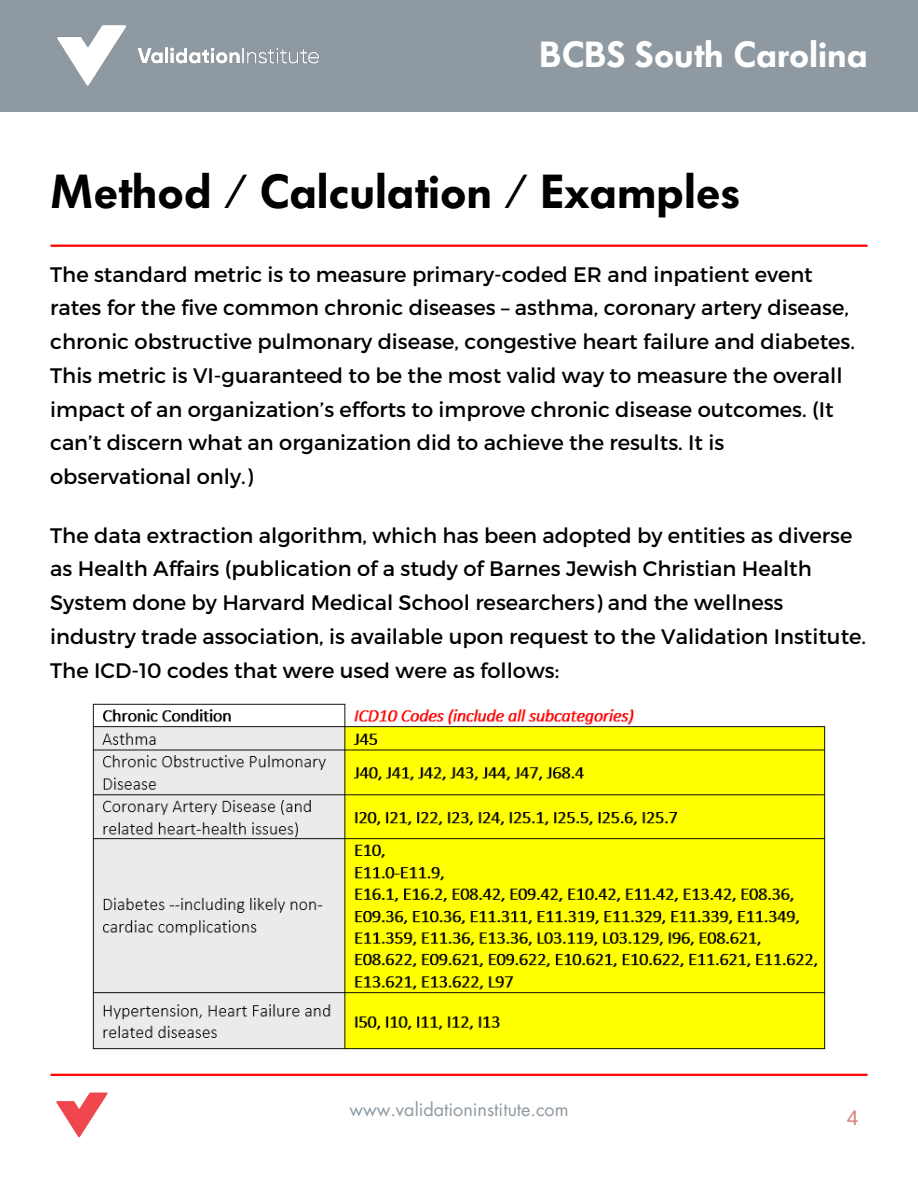
<style>
.page{position:relative;width:918px;height:1188px;background:#fff}
.page>*{position:absolute;margin:0;border:0;box-sizing:border-box;transform-origin:0 0}
.t1{font:600 47.25px "Futura BQ";color:#000}
.t2{font:600 36px "Futura BQ";color:#fff}
.t3{font:21px/33.8px "Montserrat";color:#000}
.t4{font:21px "Arimo";color:#d97f76}
.t5{font:18px "Futura LT";color:#8e99a2}
</style>
<div class="page">
<div style="left:0;top:0;width:918px;height:112px;background:#8e99a2"></div>
<img style="left:57px;top:25px;width:262px;height:61px">
<hr style="left:51px;top:1074px;width:816px;height:2px;background:#f00">
<img style="left:56px;top:1092px;width:52px;height:46px">
<hr style="left:51px;top:245px;width:816px;height:2px;background:#f00">
<img style="left:92px;top:703px;width:734px;height:347px">
<p class="t2" style="left:539px;top:33px;width:330px">BCBS South Carolina</p>
<p class="t1" style="left:50px;top:164px;width:692px">Method / Calculation / Examples</p>
<h1 class="t3" style="left:50px;top:256px;width:806px">The standard metric is to measure primary-coded ER and inpatient event rates for the five common chronic diseases – asthma, coronary artery disease, chronic obstructive pulmonary disease, congestive heart failure and diabetes.<br>This metric is VI-guaranteed to be the most valid way to measure the overall impact of an organization’s efforts to improve chronic disease outcomes. (It can’t discern what an organization did to achieve the results. It is observational only.)</h1>
<h3 class="t3" style="left:50px;top:517px;width:817px">The data extraction algorithm, which has been adopted by entities as diverse as Health Affairs (publication of a study of Barnes Jewish Christian Health System done by Harvard Medical School researchers) and the wellness industry trade association, is available upon request to the Validation Institute.<br>The ICD-10 codes that were used were as follows:</h3>
<p class="t5" style="left:349px;top:1098px;width:221px">www.validationinstitute.com</p>
<p class="t4" style="left:847px;top:1106px;width:13px">4</p>
</div>
